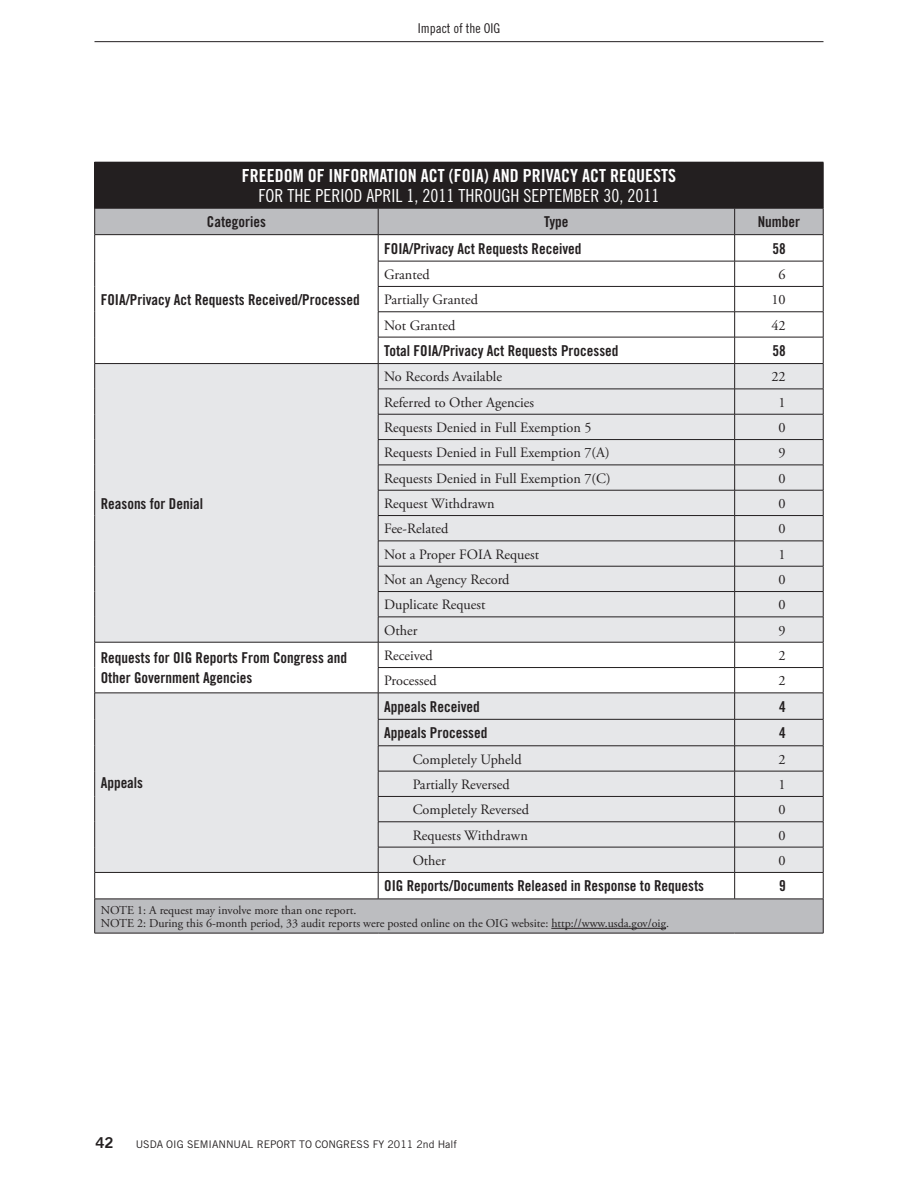
<style>
.page{position:relative;width:918px;height:1188px;background:#fff}
.page>*{position:absolute;margin:0;border:0;box-sizing:border-box;transform-origin:0 0}
.Table_Heads{font:18px/20.2px "Trade Gothic Bold Cond Twenty";color:#fff;text-align:center}
.Table_Bold{font:15px/20.2px "Trade Gothic Bold Cond Twenty";color:#231f20}
.Table_Legend{font:15px "Trade Gothic Bold Cond Twenty";color:#231f20}
.t1{font:15px "Trade Gothic Bold Two";color:#231f20}
.Body_Text{font:14.25px "Adobe Garamond Pro";color:#231f20}
.t2{font:13.5px "Trade Gothic Cond Eighteen";color:#231f20}
.Table_Footnotes{font:12px "Adobe Garamond Pro";color:#231f20}
.t3{font:10.5px "Trade Gothic";color:#231f20}
.s1{font-family:"Trade Gothic Cond Eighteen"}
</style>
<div class="page">
<hr style="left:94px;top:41px;width:730px;height:1px;background:#231f20">
<div style="left:95px;top:162px;width:728px;height:46px;background:#231f20"></div>
<svg style="left:95px;top:209px;width:728px;height:724px"></svg>
<svg style="left:95px;top:364px;width:283px;height:508px;background:#e7e8ea"></svg>
<hr style="left:94px;top:162px;width:1px;height:46px;background:#231f20">
<hr style="left:823px;top:162px;width:1px;height:46px;background:#231f20">
<hr style="left:94px;top:208px;width:284px;height:1px;background:#231f20">
<hr style="left:94px;top:234px;width:284px;height:1px;background:#231f20">
<hr style="left:94px;top:363px;width:284px;height:1px;background:#231f20">
<hr style="left:94px;top:642px;width:284px;height:1px;background:#231f20">
<hr style="left:94px;top:693px;width:284px;height:1px;background:#231f20">
<hr style="left:94px;top:872px;width:284px;height:1px;background:#231f20">
<svg style="left:94px;top:208px;width:1px;height:691px"></svg>
<svg style="left:378px;top:208px;width:446px;height:691px"></svg>
<hr style="left:94px;top:899px;width:284px;height:1px;background:#231f20">
<hr style="left:94px;top:899px;width:1px;height:34px;background:#231f20">
<hr style="left:378px;top:899px;width:357px;height:1px;background:#231f20">
<hr style="left:735px;top:899px;width:88px;height:1px;background:#231f20">
<hr style="left:823px;top:899px;width:1px;height:34px;background:#231f20">
<hr style="left:94px;top:933px;width:284px;height:1px;background:#231f20">
<hr style="left:378px;top:933px;width:357px;height:1px;background:#231f20">
<hr style="left:735px;top:933px;width:88px;height:1px;background:#231f20">
<hr style="left:551px;top:928px;width:115px;height:1px;background:#231f20">
<p class="t2" style="left:418px;top:20px;width:84px">Impact of the OIG</p>
<p class="Table_Heads" style="left:242px;top:165px;width:436px">FREEDOM OF INFORMATION ACT (FOIA) AND PRIVACY ACT REQUESTS<br><span class="s1">FOR THE PERIOD APRIL 1, 2011 THROUGH SEPTEMBER 30, 2011</span></p>
<p class="Table_Legend" style="left:207px;top:213px;width:61px">Categories</p>
<p class="Table_Legend" style="left:544px;top:213px;width:26px">Type</p>
<p class="Table_Legend" style="left:758px;top:213px;width:44px">Number</p>
<p class="Table_Bold" style="left:101px;top:289px;width:261px">FOIA/Privacy Act Requests Received/Processed</p>
<p class="Table_Bold" style="left:101px;top:493px;width:104px">Reasons for Denial</p>
<p class="Table_Bold" style="left:384px;top:238px;width:199px">FOIA/Privacy Act Requests Received</p>
<p class="Table_Bold" style="left:772px;top:238px;width:15px">58</p>
<p class="Body_Text" style="left:384px;top:266px;width:47px">Granted</p>
<p class="Body_Text" style="left:779px;top:266px;width:9px">6</p>
<p class="Body_Text" style="left:384px;top:291px;width:96px">Partially Granted</p>
<p class="Body_Text" style="left:771px;top:291px;width:16px">10</p>
<p class="Body_Text" style="left:384px;top:317px;width:73px">Not Granted</p>
<p class="Body_Text" style="left:771px;top:317px;width:16px">42</p>
<p class="Table_Bold" style="left:384px;top:340px;width:236px">Total FOIA/Privacy Act Requests Processed</p>
<p class="Table_Bold" style="left:772px;top:340px;width:15px">58</p>
<p class="Body_Text" style="left:384px;top:368px;width:119px">No Records Available</p>
<p class="Body_Text" style="left:771px;top:368px;width:16px">22</p>
<p class="Body_Text" style="left:384px;top:394px;width:151px">Referred to Other Agencies</p>
<p class="Body_Text" style="left:779px;top:394px;width:9px">1</p>
<p class="Body_Text" style="left:384px;top:419px;width:209px">Requests Denied in Full Exemption 5</p>
<p class="Body_Text" style="left:779px;top:419px;width:9px">0</p>
<p class="Body_Text" style="left:384px;top:444px;width:227px">Requests Denied in Full Exemption 7(A)</p>
<p class="Body_Text" style="left:779px;top:444px;width:9px">9</p>
<p class="Body_Text" style="left:384px;top:470px;width:228px">Requests Denied in Full Exemption 7(C)</p>
<p class="Body_Text" style="left:779px;top:470px;width:9px">0</p>
<p class="Body_Text" style="left:384px;top:495px;width:112px">Request Withdrawn</p>
<p class="Body_Text" style="left:779px;top:495px;width:9px">0</p>
<p class="Body_Text" style="left:384px;top:520px;width:66px">Fee-Related</p>
<p class="Body_Text" style="left:779px;top:520px;width:9px">0</p>
<p class="Body_Text" style="left:384px;top:546px;width:156px">Not a Proper FOIA Request</p>
<p class="Body_Text" style="left:779px;top:546px;width:9px">1</p>
<p class="Body_Text" style="left:384px;top:571px;width:127px">Not an Agency Record</p>
<p class="Body_Text" style="left:779px;top:571px;width:9px">0</p>
<p class="Body_Text" style="left:384px;top:596px;width:103px">Duplicate Request</p>
<p class="Body_Text" style="left:779px;top:596px;width:9px">0</p>
<p class="Body_Text" style="left:384px;top:622px;width:35px">Other</p>
<p class="Body_Text" style="left:779px;top:622px;width:9px">9</p>
<p class="Table_Bold" style="left:101px;top:648px;width:248px">Requests for OIG Reports From Congress and<br>Other Government Agencies</p>
<p class="Body_Text" style="left:384px;top:647px;width:50px">Received</p>
<p class="Body_Text" style="left:779px;top:647px;width:9px">2</p>
<p class="Body_Text" style="left:384px;top:672px;width:54px">Processed</p>
<p class="Body_Text" style="left:779px;top:672px;width:9px">2</p>
<p class="Table_Bold" style="left:101px;top:773px;width:44px">Appeals</p>
<p class="Table_Bold" style="left:384px;top:696px;width:97px">Appeals Received</p>
<p class="Table_Bold" style="left:779px;top:696px;width:8px">4</p>
<p class="Table_Bold" style="left:384px;top:723px;width:105px">Appeals Processed</p>
<p class="Table_Bold" style="left:779px;top:723px;width:8px">4</p>
<p class="Body_Text" style="left:413px;top:751px;width:110px">Completely Upheld</p>
<p class="Body_Text" style="left:779px;top:751px;width:9px">2</p>
<p class="Body_Text" style="left:413px;top:776px;width:99px">Partially Reversed</p>
<p class="Body_Text" style="left:779px;top:776px;width:9px">1</p>
<p class="Body_Text" style="left:413px;top:801px;width:118px">Completely Reversed</p>
<p class="Body_Text" style="left:779px;top:801px;width:9px">0</p>
<p class="Body_Text" style="left:413px;top:827px;width:117px">Requests Withdrawn</p>
<p class="Body_Text" style="left:779px;top:827px;width:9px">0</p>
<p class="Body_Text" style="left:413px;top:852px;width:35px">Other</p>
<p class="Body_Text" style="left:779px;top:852px;width:9px">0</p>
<p class="Table_Bold" style="left:384px;top:876px;width:321px">OIG Reports/Documents Released in Response to Requests</p>
<p class="Table_Bold" style="left:779px;top:876px;width:8px">9</p>
<p class="Table_Footnotes" style="left:101px;top:903px;width:257px">NOTE 1: A request may involve more than one report.</p>
<p class="Table_Footnotes" style="left:101px;top:916px;width:570px">NOTE 2: During this 6-month period, 33 audit reports were posted online on the OIG website: http://www.usda.gov/oig.</p>
<p class="t1" style="left:95px;top:1133px;width:20px">42</p>
<p class="t3" style="left:136px;top:1138px;width:323px">USDA OIG SEMIANNUAL REPORT TO CONGRESS FY 2011 2nd Half</p>
</div>
